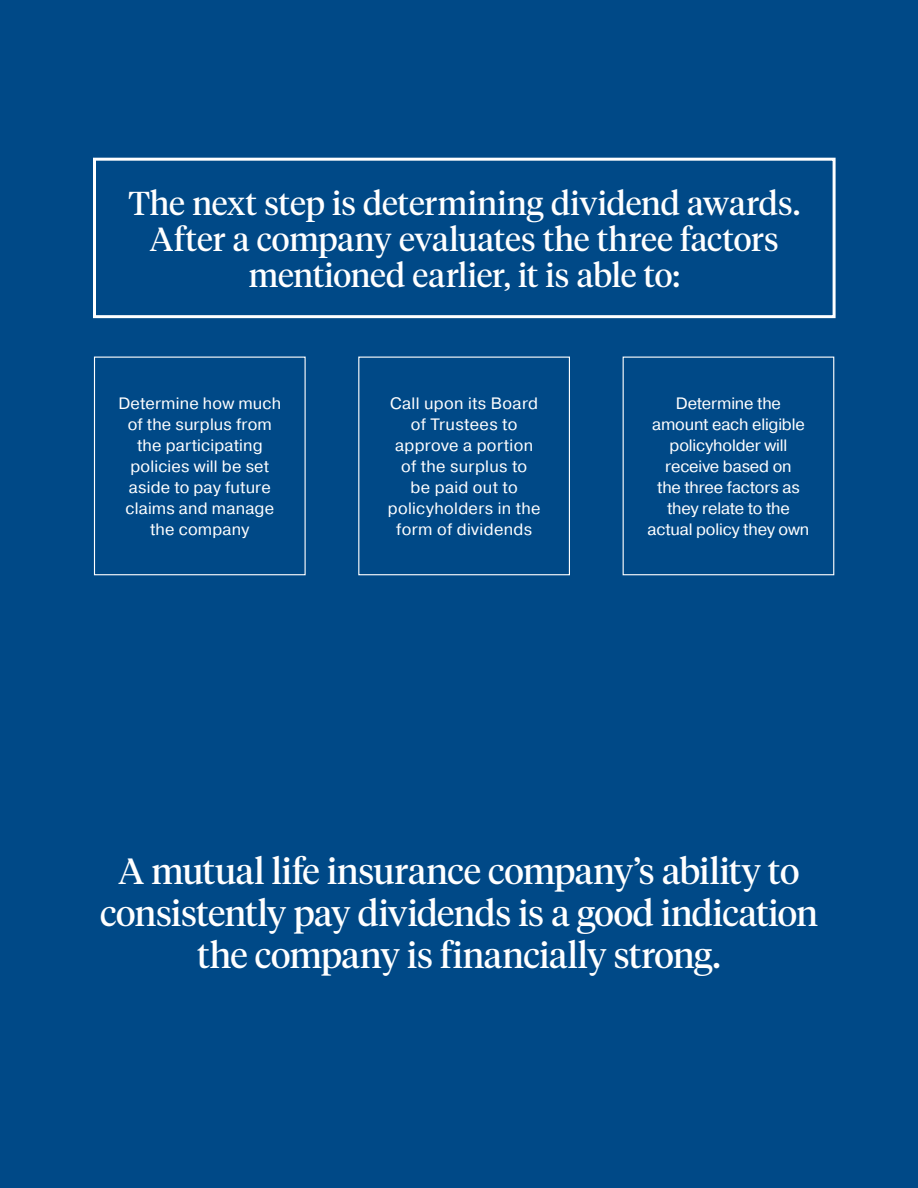
<style>
.page{position:relative;width:918px;height:1188px;background:#004987}
.page>*{position:absolute;margin:0;border:0;box-sizing:border-box;transform-origin:0 0}
.t1{font:36px/42px "Tiempos Headline";letter-spacing:-.015em;color:#fff;text-align:center}
.t2{font:33px/36px "Tiempos Headline";letter-spacing:-.005em;color:#fff;text-align:center}
.t3{font:16.5px/21px "Pragmatica";letter-spacing:.01em;color:#fff;text-align:center}
.t4{font:16.5px/21px "Pragmatica";letter-spacing:-.01em;color:#fff;text-align:center}
</style>
<div class="page">
<div style="left:94px;top:357px;width:212px;height:218px;border:1px solid #fff"></div>
<div style="left:93px;top:158px;width:743px;height:160px;border:3px solid #fff"></div>
<div style="left:358px;top:357px;width:212px;height:218px;border:1px solid #fff"></div>
<div style="left:623px;top:357px;width:211px;height:218px;border:1px solid #fff"></div>
<h2 class="t2" style="left:128px;top:184px;width:673px">The next step is determining dividend awards.<br>After a company evaluates the three factors mentioned earlier, it is able to:</h2>
<p class="t3" style="left:118px;top:394px;width:164px">Determine how much of the surplus from the participating policies will be set aside to pay future claims and manage the company</p>
<p class="t3" style="left:388px;top:394px;width:154px">Call upon its Board of Trustees to approve a portion of the surplus to<br>be paid out to policyholders in the form of dividends</p>
<p class="t4" style="left:648px;top:394px;width:163px">Determine the amount each eligible policyholder will receive based on<br>the three factors as they relate to the actual policy they own</p>
<h1 class="t1" style="left:100px;top:848px;width:719px">A mutual life insurance company’s ability to consistently pay dividends is a good indication the company is financially strong.</h1>
</div>
